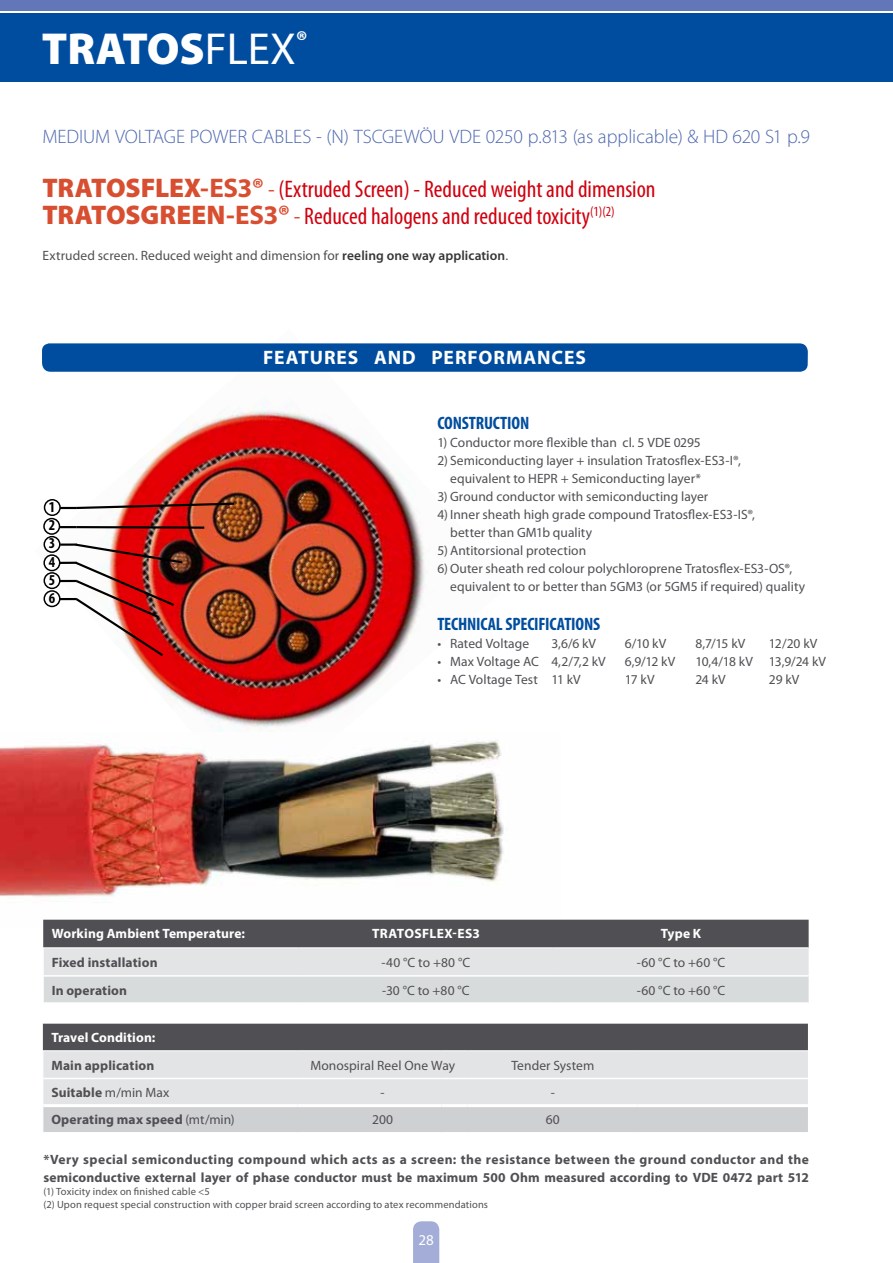
<style>
.page{position:relative;width:893px;height:1263px;background:#fff}
.page>*{position:absolute;margin:0;border:0;box-sizing:border-box;transform-origin:0 0}
.t1{font:900 45px "Myriad Pro";color:#fff}
.t2{font:condensed 24px/27px "Myriad Pro";color:#d1010e}
.t3{font:300 19.5px "Myriad Pro";letter-spacing:-.005em;color:#4d67af}
.t4{font:700 19.5px "Myriad Pro";letter-spacing:.05em;color:#fff}
.t5{font:700 condensed 18px "Myriad Pro";letter-spacing:-.01em;color:#004d9f}
.t6{font:700 condensed 15.15px/18.1px "Myriad Pro";color:#000;text-align:justify}
.t7{font:15px "Myriad Pro";color:#fff}
.t8{font:13.5px/18px "Myriad Pro";letter-spacing:.005em;color:#504f53}
.t9{font:700 13.5px/18px "Myriad Pro";letter-spacing:.015em;color:#504f53}
.t10{font:700 13.5px "Myriad Pro";letter-spacing:.01em;color:#fff}
.t11{font:13.5px "Myriad Pro";letter-spacing:-.035em;color:#504f53}
.t12{font:10.5px/12.6px "Myriad Pro";letter-spacing:.015em;color:#504f53}
.s1{font-weight:400}
.s2{font-weight:900;font-stretch:normal;font-size:27px;color:#d84e31}
.s3{font-weight:700;font-stretch:normal;font-size:27px;color:#d84e31}
.s4{color:#d84e31}
.s5{font-weight:600;color:#373437}
</style>
<div class="page">
<img style="left:42px;top:345px;width:383px;height:387px">
<div style="left:44px;top:591px;width:16px;height:15px;background:#fff;border-radius:50%"></div>
<div style="left:44px;top:590px;width:17px;height:17px;border:2px solid #000;border-radius:50%"></div>
<div style="left:44px;top:519px;width:16px;height:15px;background:#fff;border-radius:50%"></div>
<div style="left:43px;top:518px;width:17px;height:17px;border:2px solid #000;border-radius:50%"></div>
<div style="left:44px;top:537px;width:16px;height:15px;background:#fff;border-radius:50%"></div>
<div style="left:44px;top:536px;width:17px;height:17px;border:2px solid #000;border-radius:50%"></div>
<div style="left:44px;top:555px;width:16px;height:16px;background:#fff;border-radius:50%"></div>
<div style="left:43px;top:554px;width:17px;height:17px;border:2px solid #000;border-radius:50%"></div>
<div style="left:44px;top:573px;width:16px;height:15px;background:#fff;border-radius:50%"></div>
<div style="left:44px;top:572px;width:17px;height:17px;border:2px solid #000;border-radius:50%"></div>
<div style="left:45px;top:500px;width:15px;height:15px;background:#fff;border-radius:50%"></div>
<div style="left:44px;top:499px;width:17px;height:17px;border:2px solid #000;border-radius:50%"></div>
<svg style="left:60px;top:525px;width:146px;height:5px"></svg>
<svg style="left:60px;top:501px;width:176px;height:9px"></svg>
<img style="left:60px;top:542px;width:125px;height:116px">
<div style="left:42px;top:343px;width:766px;height:29px;background:#004d9f;border-radius:8px"></div>
<img style="left:0;top:740px;width:560px;height:180px">
<svg style="left:43px;top:920px;width:766px;height:83px;background:#b0b1b3"></svg>
<svg style="left:43px;top:1024px;width:765px;height:109px;background:#bbbbbe"></svg>
<hr style="left:468px;top:1078px;width:170px;height:1px;background:#fff">
<hr style="left:638px;top:1078px;width:170px;height:1px;background:#fff">
<hr style="left:298px;top:1104px;width:144px;height:3px;background:#fff">
<hr style="left:442px;top:1104px;width:26px;height:3px;background:#fff">
<hr style="left:468px;top:1104px;width:170px;height:3px;background:#fff">
<hr style="left:638px;top:1104px;width:170px;height:3px;background:#fff">
<div style="left:0;top:13px;width:893px;height:68px;background:#004d9f"></div>
<svg style="left:413px;top:1221px;width:26px;height:42px"></svg>
<div style="left:0;top:0;width:893px;height:11px;background:#6276b8"></div>
<h1 class="t1" style="left:42px;top:19px;width:267px">TRATOS<span class="s1">FLEX</span><sup>®</sup></h1>
<h3 class="t3" style="left:43px;top:125px;width:769px">MEDIUM VOLTAGE POWER CABLES - (N) TSCGEWÖU VDE 0250 p.813 (as applicable) &amp; HD 620 S1 p.9</h3>
<h2 class="t2" style="left:43px;top:176px;width:615px"><span class="s2">TRATOSFLEX</span><span class="s3">-ES3®</span> <span class="s4">-</span> (Extruded Screen) - Reduced weight and dimension<br><span class="s2">TRATOSGREEN</span><span class="s3">-ES3®</span> <span class="s4">-</span> Reduced halogens and reduced toxicity<sup>(1)(2)</sup></h2>
<p class="t8" style="left:43px;top:247px;width:466px">Extruded screen. Reduced weight and dimension for <span class="s5">reeling one way application</span>.</p>
<p class="t6" style="left:49px;top:498px;width:8px">1<br>2<br>3<br>4<br>5<br>6</p>
<h3 class="t4" style="left:263px;top:345px;width:324px">FEATURES AND PERFORMANCES</h3>
<h3 class="t5" style="left:437px;top:411px;width:93px">CONSTRUCTION</h3>
<p class="t8" style="left:437px;top:433px;width:265px">1) Conductor more flexible than cl. 5 VDE 0295</p>
<p class="t8" style="left:450px;top:451px;width:292px;text-indent:-13px">2) Semiconducting layer + insulation Tratosflex-ES3-I®, equivalent to HEPR + Semiconducting layer*</p>
<p class="t8" style="left:437px;top:487px;width:272px">3) Ground conductor with semiconducting layer</p>
<p class="t8" style="left:450px;top:505px;width:306px;text-indent:-13px">4) Inner sheath high grade compound Tratosflex-ES3-IS®, better than GM1b quality</p>
<p class="t8" style="left:437px;top:541px;width:150px">5) Antitorsional protection</p>
<p class="t8" style="left:450px;top:559px;width:357px;text-indent:-13px">6) Outer sheath red colour polychloroprene Tratosflex-ES3-OS®, equivalent to or better than 5GM3 (or 5GM5 if required) quality</p>
<h3 class="t5" style="left:437px;top:613px;width:164px">TECHNICAL SPECIFICATIONS</h3>
<p class="t8" style="left:437px;top:634px;width:93px">• Rated Voltage</p>
<p class="t8" style="left:551px;top:634px;width:46px">3,6/6 kV</p>
<p class="t8" style="left:625px;top:634px;width:43px">6/10 kV</p>
<p class="t8" style="left:695px;top:634px;width:52px">8,7/15 kV</p>
<p class="t8" style="left:769px;top:634px;width:50px">12/20 kV</p>
<p class="t8" style="left:437px;top:652px;width:170px">• Max Voltage AC 4,2/7,2 kV</p>
<p class="t8" style="left:625px;top:652px;width:52px">6,9/12 kV</p>
<p class="t11" style="left:695px;top:653px;width:132px">10,4/18 kV 13,9/24 kV</p>
<p class="t8" style="left:437px;top:670px;width:145px">• AC Voltage Test 11 kV</p>
<p class="t8" style="left:625px;top:670px;width:31px">17 kV</p>
<p class="t8" style="left:695px;top:670px;width:32px">24 kV</p>
<p class="t8" style="left:769px;top:670px;width:32px">29 kV</p>
<p class="t10" style="left:52px;top:925px;width:195px">Working Ambient Temperature:</p>
<p class="t10" style="left:372px;top:925px;width:109px">TRATOSFLEX-ES3</p>
<p class="t10" style="left:661px;top:925px;width:42px">Type K</p>
<p class="t9" style="left:52px;top:953px;width:107px">Fixed installation</p>
<p class="t8" style="left:382px;top:953px;width:90px">-40 °C to +80 °C</p>
<p class="t8" style="left:637px;top:953px;width:90px">-60 °C to +60 °C</p>
<p class="t9" style="left:52px;top:980px;width:77px">In operation</p>
<p class="t8" style="left:382px;top:981px;width:89px">-30 °C to +80 °C</p>
<p class="t8" style="left:637px;top:981px;width:90px">-60 °C to +60 °C</p>
<p class="t10" style="left:51px;top:1029px;width:106px">Travel Condition:</p>
<p class="t9" style="left:51px;top:1056px;width:104px">Main application</p>
<p class="t8" style="left:310px;top:1056px;width:146px">Monospiral Reel One Way</p>
<p class="t8" style="left:511px;top:1056px;width:84px">Tender System</p>
<p class="t9" style="left:51px;top:1083px;width:120px">Suitable <span class="s1">m/min Max</span></p>
<p class="t8" style="left:381px;top:1083px;width:6px">-</p>
<p class="t8" style="left:551px;top:1083px;width:6px">-</p>
<p class="t9" style="left:51px;top:1110px;width:185px">Operating max speed <span class="s1">(mt/min)</span></p>
<p class="t8" style="left:372px;top:1110px;width:22px">200</p>
<p class="t8" style="left:546px;top:1110px;width:15px">60</p>
<p class="t9" style="left:44px;top:1150px;width:767px">*Very special semiconducting compound which acts as a screen: the resistance between the ground conductor and the semiconductive external layer of phase conductor must be maximum 500 Ohm measured according to VDE 0472 part 512</p>
<p class="t12" style="left:44px;top:1185px;width:446px">(1) Toxicity index on finished cable &lt;5<br>(2) Upon request special construction with copper braid screen according to atex recommendations</p>
<p class="t7" style="left:418px;top:1231px;width:17px">28</p>
</div>
